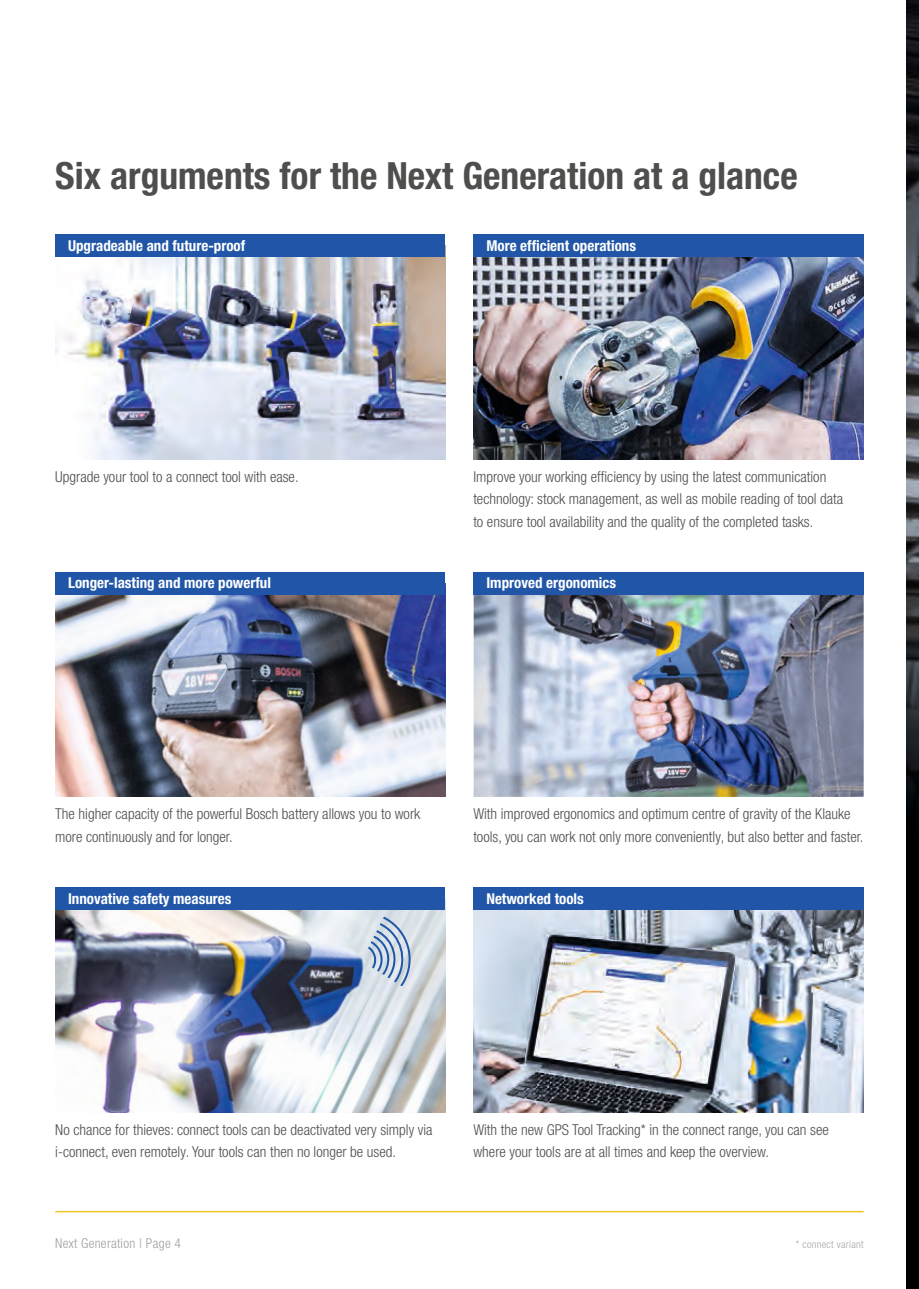
<style>
.page{position:relative;width:919px;height:1289px;background:#fff}
.page>*{position:absolute;margin:0;border:0;box-sizing:border-box;transform-origin:0 0}
.t1{font:700 condensed 37.5px "Helvetica Neue LT Pro";color:#4e4e4d}
.t2{font:300 condensed 15px/22.5px "Helvetica Neue LT Pro";color:#4e4e4d}
.t3{font:700 condensed 15px "Helvetica Neue LT Pro";color:#fff}
.t4{font:300 condensed 13.5px "Helvetica Neue LT Pro";letter-spacing:.02em;color:#a0a1a1}
.t5{font:300 condensed 10.5px "Helvetica Neue LT Pro";letter-spacing:.03em;color:#a5a6a6}
</style>
<div class="page">
<hr style="left:55px;top:1210px;width:808px;height:2px;background:#f1c628">
<img style="left:906px;top:0;width:12px;height:1288px">
<img style="left:55px;top:909px;width:390px;height:203px">
<img style="left:473px;top:909px;width:390px;height:203px">
<div style="left:55px;top:887px;width:390px;height:22px;background:#2055a7"></div>
<div style="left:473px;top:887px;width:390px;height:22px;background:#2055a7"></div>
<img style="left:55px;top:257px;width:390px;height:202px">
<div style="left:55px;top:234px;width:390px;height:23px;background:#2055a7"></div>
<img style="left:473px;top:257px;width:390px;height:202px">
<div style="left:473px;top:234px;width:390px;height:23px;background:#2055a7"></div>
<img style="left:473px;top:594px;width:140px;height:203px">
<img style="left:613px;top:594px;width:107px;height:203px">
<img style="left:663px;top:594px;width:200px;height:190px">
<img style="left:486px;top:747px;width:188px;height:50px">
<img style="left:720px;top:742px;width:143px;height:55px">
<img style="left:55px;top:594px;width:390px;height:203px">
<div style="left:55px;top:572px;width:390px;height:22px;background:#2055a7"></div>
<div style="left:473px;top:572px;width:390px;height:22px;background:#2055a7"></div>
<svg style="left:361px;top:909px;width:58px;height:103px;background:#c3d0de"></svg>
<h1 class="t1" style="left:55px;top:153px;width:743px">Six arguments for the Next Generation at a glance</h1>
<p class="t3" style="left:68px;top:236px;width:179px">Upgradeable and future-proof</p>
<p class="t3" style="left:486px;top:236px;width:151px">More efficient operations</p>
<p class="t2" style="left:55px;top:465px;width:245px">Upgrade your tool to a connect tool with ease.</p>
<p class="t2" style="left:473px;top:465px;width:371px">Improve your working efficiency by using the latest communication technology: stock management, as well as mobile reading of tool data to ensure tool availability and the quality of the completed tasks.</p>
<p class="t3" style="left:68px;top:574px;width:204px">Longer-lasting and more powerful</p>
<p class="t3" style="left:486px;top:574px;width:131px">Improved ergonomics</p>
<p class="t2" style="left:55px;top:802px;width:366px">The higher capacity of the powerful Bosch battery allows you to work more continuously and for longer.</p>
<p class="t2" style="left:473px;top:802px;width:391px">With improved ergonomics and optimum centre of gravity of the Klauke tools, you can work not only more conveniently, but also better and faster.</p>
<p class="t3" style="left:68px;top:889px;width:165px">Innovative safety measures</p>
<p class="t3" style="left:486px;top:889px;width:99px">Networked tools</p>
<p class="t2" style="left:55px;top:1117px;width:379px">No chance for thieves: connect tools can be deactivated very simply via i-connect, even remotely. Your tools can then no longer be used.</p>
<p class="t2" style="left:473px;top:1117px;width:357px">With the new GPS Tool Tracking* in the connect range, you can see where your tools are at all times and keep the overview.</p>
<p class="t4" style="left:55px;top:1235px;width:127px">Next Generation | Page 4</p>
<p class="t5" style="left:795px;top:1238px;width:69px">* connect variant</p>
</div>
